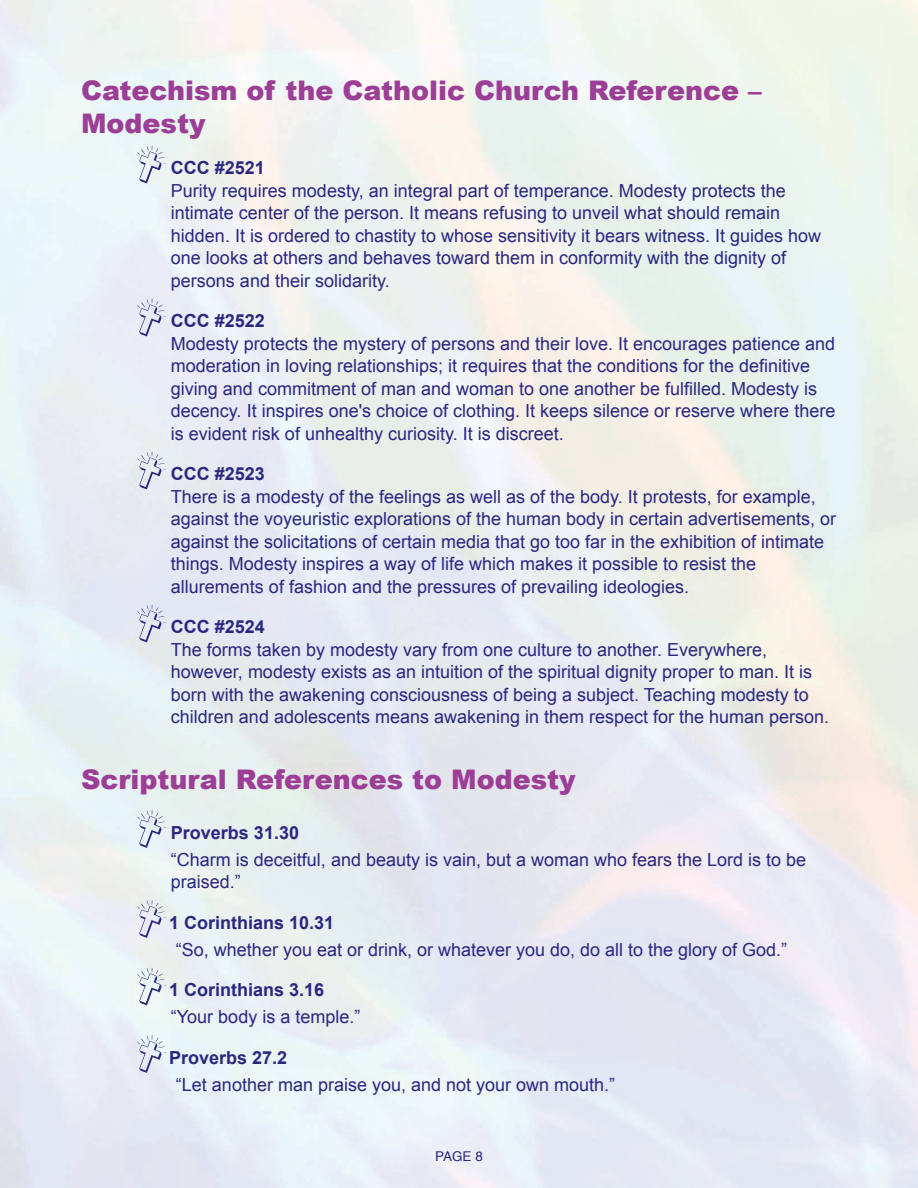
<style>
.page{position:relative;width:918px;height:1188px;background:#fff}
.page>*{position:absolute;margin:0;border:0;box-sizing:border-box;transform-origin:0 0}
.t1{font:54px "Religious P01";color:#292780}
.t2{font:900 27px/33px "Arial";color:#9c3d96}
.t3{font:18px/22.5px "Arial";color:#292780}
.t4{font:700 18px "Arial";color:#292780}
.t5{font:13.5px "Helvetica";color:#292780}
</style>
<div class="page">
<h2 class="t2" style="left:81px;top:73px;width:682px">Catechism of the Catholic Church Reference –<br>Modesty</h2>
<h1 class="t1" style="left:135px;top:133px;width:36px">W</h1>
<p class="t4" style="left:171px;top:158px;width:96px">CCC #2521</p>
<p class="t3" style="left:171px;top:179px;width:652px">Purity requires modesty, an integral part of temperance. Modesty protects the intimate center of the person. It means refusing to unveil what should remain hidden. It is ordered to chastity to whose sensitivity it bears witness. It guides how one looks at others and behaves toward them in conformity with the dignity of persons and their solidarity.</p>
<h1 class="t1" style="left:135px;top:286px;width:36px">W</h1>
<p class="t4" style="left:171px;top:311px;width:96px">CCC #2522</p>
<p class="t3" style="left:171px;top:332px;width:666px">Modesty protects the mystery of persons and their love. It encourages patience and moderation in loving relationships; it requires that the conditions for the definitive giving and commitment of man and woman to one another be fulfilled. Modesty is decency. It inspires one's choice of clothing. It keeps silence or reserve where there is evident risk of unhealthy curiosity. It is discreet.</p>
<h1 class="t1" style="left:135px;top:439px;width:36px">W</h1>
<p class="t4" style="left:171px;top:464px;width:96px">CCC #2523</p>
<p class="t3" style="left:171px;top:485px;width:667px">There is a modesty of the feelings as well as of the body. It protests, for example, against the voyeuristic explorations of the human body in certain advertisements, or against the solicitations of certain media that go too far in the exhibition of intimate things. Modesty inspires a way of life which makes it possible to resist the allurements of fashion and the pressures of prevailing ideologies.</p>
<h1 class="t1" style="left:135px;top:592px;width:36px">W</h1>
<p class="t4" style="left:171px;top:617px;width:96px">CCC #2524</p>
<p class="t3" style="left:171px;top:638px;width:660px">The forms taken by modesty vary from one culture to another. Everywhere, however, modesty exists as an intuition of the spiritual dignity proper to man. It is born with the awakening consciousness of being a subject. Teaching modesty to children and adolescents means awakening in them respect for the human person.</p>
<h2 class="t2" style="left:81px;top:762px;width:496px">Scriptural References to Modesty</h2>
<h1 class="t1" style="left:135px;top:798px;width:36px">W</h1>
<p class="t4" style="left:171px;top:823px;width:130px">Proverbs 31.30</p>
<p class="t3" style="left:171px;top:848px;width:637px">“Charm is deceitful, and beauty is vain, but a woman who fears the Lord is to be praised.”</p>
<h1 class="t1" style="left:135px;top:888px;width:36px">W</h1>
<p class="t4" style="left:169px;top:913px;width:167px">1 Corinthians 10.31</p>
<p class="t3" style="left:176px;top:938px;width:613px">“So, whether you eat or drink, or whatever you do, do all to the glory of God.”</p>
<h1 class="t1" style="left:135px;top:955px;width:36px">W</h1>
<p class="t4" style="left:169px;top:980px;width:157px">1 Corinthians 3.16</p>
<p class="t3" style="left:171px;top:1006px;width:191px">“Your body is a temple.”</p>
<h1 class="t1" style="left:135px;top:1023px;width:36px">W</h1>
<p class="t4" style="left:169px;top:1048px;width:120px">Proverbs 27.2</p>
<p class="t3" style="left:176px;top:1073px;width:441px">“Let another man praise you, and not your own mouth.”</p>
<p class="t5" style="left:435px;top:1151px;width:49px">PAGE 8</p>
</div>
